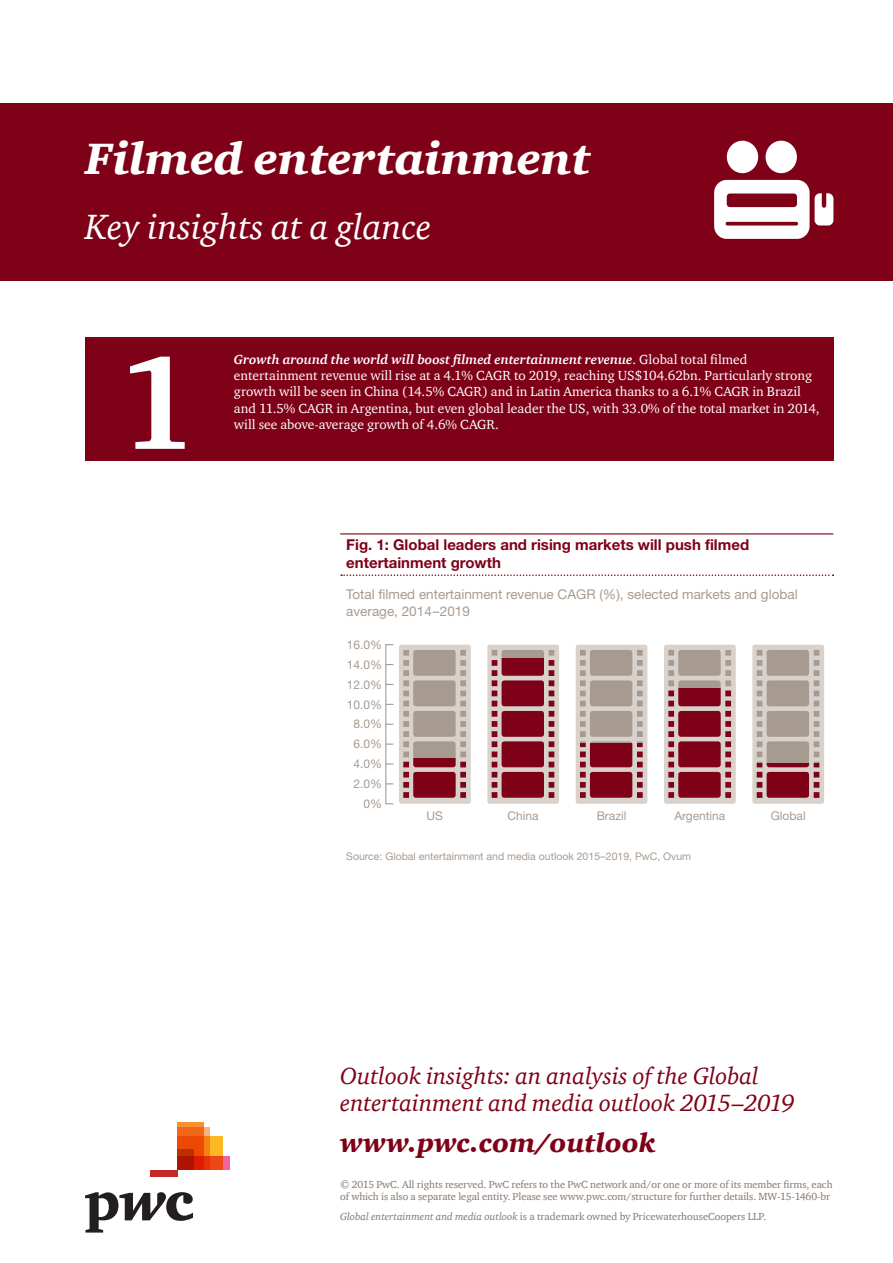
<style>
.page{position:relative;width:893px;height:1263px;background:#fff}
.page>*{position:absolute;margin:0;border:0;box-sizing:border-box;transform-origin:0 0}
.Pull_quote{font:700 135px "ITC Charter Com";color:#fff}
.Article_divider_titl{font:italic 900 45px "ITC Charter Com";color:#fff}
.Article_divider_titl-2{font:italic 36px "ITC Charter Com";color:#fff}
.Pull_quote-2{font:italic 900 27px "ITC Charter Com";color:#7f0118}
.Pull_quote-3{font:italic 24px/27px "ITC Charter Com";color:#7f0118}
.t1{font:700 15px/18px "Helvetica Neue";color:#7f0118}
.Pull_quote-4{font:13.5px/16.2px "ITC Charter Com";color:#fff}
.t2{font:13.5px/16.2px "Helvetica Neue";color:#a79b91}
.t3{font:12px "Helvetica Neue";color:#a79b91}
.Copyright{font:10.5px/12px "ITC Charter Com";letter-spacing:-.005em;color:#84776f}
.t4{font:10.5px "Helvetica Neue";color:#a79b91}
.s1{font-weight:700;font-style:italic}
.s2{font-style:italic}
</style>
<div class="page">
<div style="left:0;top:104px;width:893px;height:177px;background:#7f0118"></div>
<div style="left:177px;top:1136px;width:46px;height:34px;background:#fcb825"></div>
<svg style="left:210px;top:1156px;width:20px;height:14px"></svg>
<svg style="left:204px;top:1128px;width:6px;height:42px"></svg>
<svg style="left:177px;top:1122px;width:27px;height:48px"></svg>
<svg style="left:177px;top:1149px;width:17px;height:21px"></svg>
<div style="left:150px;top:1170px;width:27px;height:6px;background:#c32a25"></div>
<svg style="left:85px;top:1192px;width:108px;height:40px"></svg>
<svg style="left:714px;top:180px;width:119px;height:59px"></svg>
<div style="left:727px;top:141px;width:31px;height:32px;background:#fff;border-radius:50%"></div>
<div style="left:765px;top:141px;width:32px;height:32px;background:#fff;border-radius:50%"></div>
<div style="left:85px;top:337px;width:748px;height:123px;background:#7f0118"></div>
<div style="left:385px;top:644px;width:9px;height:160px;border:1px solid #a79b91"></div>
<svg style="left:399px;top:645px;width:72px;height:159px;background:#b69b98"></svg>
<svg style="left:487px;top:645px;width:72px;height:159px;background:#a7616a"></svg>
<svg style="left:576px;top:645px;width:71px;height:159px;background:#b3908f"></svg>
<svg style="left:664px;top:645px;width:72px;height:159px;background:#ab7277"></svg>
<svg style="left:752px;top:645px;width:72px;height:159px;background:#b79e9b"></svg>
<hr style="left:340px;top:533px;width:493px;height:1px;background:#7f0118">
<svg style="left:341px;top:574px;width:493px;height:2px"></svg>
<svg style="left:386px;top:743px;width:7px;height:2px"></svg>
<p class="Article_divider_titl" style="left:85px;top:131px;width:507px">Filmed entertainment</p>
<p class="Article_divider_titl-2" style="left:85px;top:205px;width:348px">Key insights at a glance</p>
<p class="Pull_quote" style="left:119px;top:319px;width:80px">1</p>
<p class="Pull_quote-4" style="left:234px;top:351px;width:587px"><span class="s1">Growth around the world will boost filmed entertainment revenue</span>. Global total filmed entertainment revenue will rise at a 4.1% CAGR to 2019, reaching US$104.62bn. Particularly strong growth will be seen in China (14.5% CAGR) and in Latin America thanks to a 6.1% CAGR in Brazil and 11.5% CAGR in Argentina, but even global leader the US, with 33.0% of the total market in 2014,</p>
<p class="Pull_quote-4" style="left:234px;top:416px;width:267px">will see above-average growth of 4.6% CAGR.</p>
<p class="t1" style="left:346px;top:535px;width:404px">Fig. 1: Global leaders and rising markets will push filmed entertainment growth</p>
<p class="t2" style="left:346px;top:586px;width:453px">Total filmed entertainment revenue CAGR (%), selected markets and global average, 2014–2019</p>
<p class="t3" style="left:347px;top:637px;width:37px">16.0%</p>
<p class="t3" style="left:347px;top:657px;width:37px">14.0%</p>
<p class="t3" style="left:347px;top:677px;width:37px">12.0%</p>
<p class="t3" style="left:347px;top:697px;width:37px">10.0%</p>
<p class="t3" style="left:353px;top:717px;width:30px">8.0%</p>
<p class="t3" style="left:353px;top:737px;width:30px">6.0%</p>
<p class="t3" style="left:353px;top:757px;width:30px">4.0%</p>
<p class="t3" style="left:353px;top:776px;width:30px">2.0%</p>
<p class="t3" style="left:363px;top:796px;width:20px">0%</p>
<p class="t3" style="left:427px;top:808px;width:18px">US</p>
<p class="t3" style="left:507px;top:808px;width:33px">China</p>
<p class="t3" style="left:597px;top:808px;width:31px">Brazil</p>
<p class="t3" style="left:674px;top:808px;width:52px">Argentina</p>
<p class="t3" style="left:771px;top:808px;width:36px">Global</p>
<p class="t4" style="left:346px;top:850px;width:346px">Source: Global entertainment and media outlook 2015–2019, PwC, Ovum</p>
<p class="Pull_quote-3" style="left:340px;top:1062px;width:456px">Outlook insights: an analysis of the Global entertainment and media outlook 2015–2019</p>
<p class="Pull_quote-2" style="left:340px;top:1126px;width:317px">www.pwc.com/outlook</p>
<p class="Copyright" style="left:340px;top:1178px;width:494px">© 2015 PwC. All rights reserved. PwC refers to the PwC network and/or one or more of its member firms, each of which is also a separate legal entity. Please see www.pwc.com/structure for further details. MW-15-1460-br</p>
<p class="Copyright" style="left:340px;top:1211px;width:428px"><span class="s2">Global entertainment and media outlook</span> is a trademark owned by PricewaterhouseCoopers LLP.</p>
</div>
